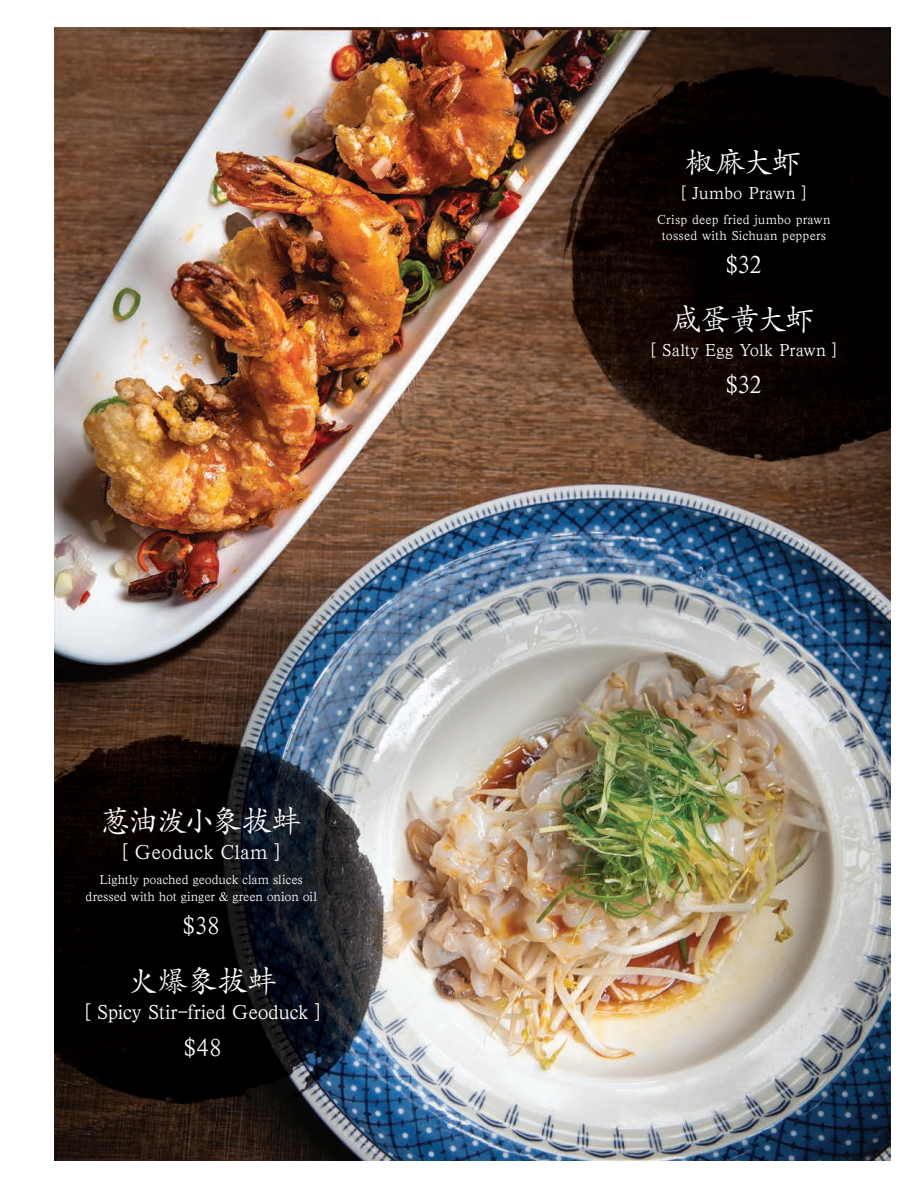
<style>
.page{position:relative;width:918px;height:1188px;background:#fff}
.page>*{position:absolute;margin:0;border:0;box-sizing:border-box;transform-origin:0 0}
.In_Circle-_Header{font:30px "SIL Kai Reg Jian";letter-spacing:-.045em;color:#fff}
.In_Circle-Price{font:25.5px "SIL Kai Reg Jian";letter-spacing:-.035em;color:#fff}
.In_Circle-_Header__e{font:21px "SIL Kai Reg Jian";letter-spacing:-.01em;color:#fff}
.In_Circle-_Header__e-2{font:18px "SIL Kai Reg Jian";letter-spacing:.005em;color:#fff}
.In_Circle-_Body{font:13.5px/16.5px "SIL Kai Reg Jian";color:#fff;text-align:center}
</style>
<div class="page">
<img style="left:54px;top:27px;width:837px;height:1134px">
<p class="In_Circle-_Header" style="left:101px;top:801px;width:202px">葱油泼小象拔蚌</p>
<p class="In_Circle-_Header__e" style="left:122px;top:838px;width:160px">[ Geoduck Clam ]</p>
<p class="In_Circle-_Body" style="left:86px;top:870px;width:233px">Lightly poached geoduck clam slices dressed with hot ginger &amp; green onion oil</p>
<p class="In_Circle-Price" style="left:183px;top:908px;width:39px">$38</p>
<p class="In_Circle-_Header" style="left:128px;top:961px;width:150px">火爆象拔蚌</p>
<p class="In_Circle-_Header__e" style="left:85px;top:998px;width:237px">[ Spicy Stir-fried Geoduck ]</p>
<p class="In_Circle-Price" style="left:184px;top:1031px;width:40px">$48</p>
<p class="In_Circle-_Header" style="left:686px;top:142px;width:118px">椒麻大虾</p>
<p class="In_Circle-_Header__e-2" style="left:681px;top:181px;width:127px">[ Jumbo Prawn ]</p>
<p class="In_Circle-_Body" style="left:657px;top:210px;width:175px">Crisp deep fried jumbo prawn tossed with Sichuan peppers</p>
<p class="In_Circle-Price" style="left:725px;top:248px;width:38px">$32</p>
<p class="In_Circle-_Header" style="left:672px;top:299px;width:145px">咸蛋黄大虾</p>
<p class="In_Circle-_Header__e-2" style="left:651px;top:338px;width:188px">[ Salty Egg Yolk Prawn ]</p>
<p class="In_Circle-Price" style="left:725px;top:368px;width:38px">$32</p>
</div>
